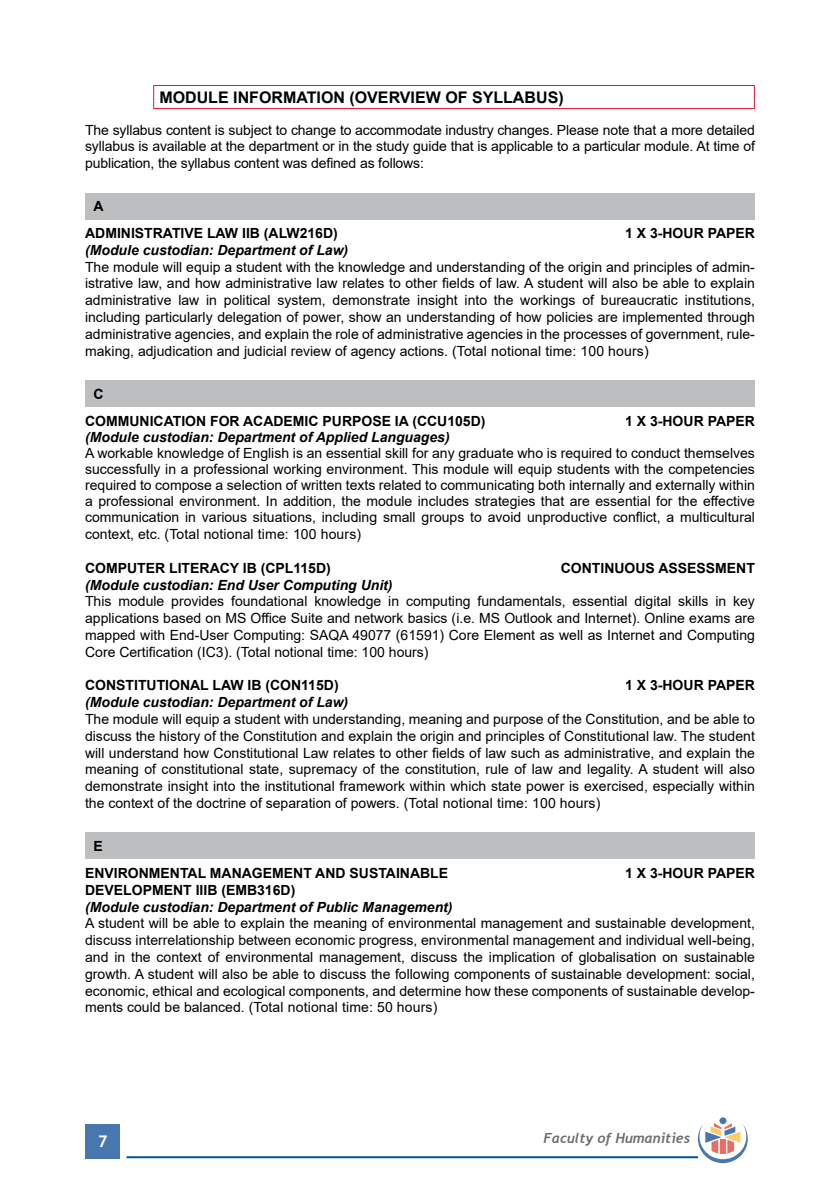
<style>
.page{position:relative;width:840px;height:1191px;background:#fff}
.page>*{position:absolute;margin:0;border:0;box-sizing:border-box;transform-origin:0 0}
.t1{font:700 16px "Arial";color:#000}
.t2{font:700 16px "Trebuchet MS";color:#fff}
.t3{font:14px/16.8px "Arial";color:#000;text-align:justify}
.t4{font:700 14px/26.8px "Arial";color:#000}
.t5{font:italic 700 14px "Arial";color:#000}
.t6{font:italic 700 14px "Trebuchet";color:#6d6e71}
</style>
<div class="page">
<div style="left:86px;top:1124px;width:34px;height:34px;background:#4777ae"></div>
<hr style="left:126px;top:1156px;width:571px;height:2px;background:#005596">
<div style="left:719px;top:1117px;width:7px;height:7px;background:#4777ae;border-radius:50%"></div>
<svg style="left:697px;top:1123px;width:50px;height:40px"></svg>
<hr style="left:153px;top:85px;width:601px;height:1px;background:#e31837">
<svg style="left:153px;top:86px;width:1px;height:22px"></svg>
<svg style="left:753px;top:86px;width:1px;height:22px"></svg>
<hr style="left:153px;top:108px;width:601px;height:1px;background:#e31837">
<div style="left:85px;top:193px;width:669px;height:26px;background:#bcbec0"></div>
<div style="left:85px;top:380px;width:669px;height:27px;background:#bcbec0"></div>
<div style="left:85px;top:833px;width:669px;height:26px;background:#bcbec0"></div>
<p class="t1" style="left:159px;top:86px;width:405px">MODULE INFORMATION (OVERVIEW OF SYLLABUS)</p>
<p class="t3" style="left:85px;top:121px;width:671px">The syllabus content is subject to change to accommodate industry changes. Please note that a more detailed syllabus is available at the department or in the study guide that is applicable to a particular module. At time of publication, the syllabus content was defined as follows:</p>
<p class="t4" style="left:85px;top:193px;width:254px;text-indent:8px">A<br>ADMINISTRATIVE LAW IIB (ALW216D)</p>
<p class="t4" style="left:624px;top:220px;width:131px">1 X 3-HOUR PAPER</p>
<p class="t5" style="left:85px;top:241px;width:264px">(Module custodian: Department of Law)</p>
<p class="t3" style="left:85px;top:258px;width:671px">The module will equip a student with the knowledge and understanding of the origin and principles of admin&shy;istrative law, and how administrative law relates to other fields of law. A student will also be able to explain administrative law in political system, demonstrate insight into the workings of bureaucratic institutions, including particularly delegation of power, show an understanding of how policies are implemented through administrative agencies, and explain the role of administrative agencies in the processes of government, rule&shy;making, adjudication and judicial review of agency actions. (Total notional time: 100 hours)</p>
<p class="t4" style="left:85px;top:380px;width:402px;text-indent:8px">C<br>COMMUNICATION FOR ACADEMIC PURPOSE IA (CCU105D)</p>
<p class="t4" style="left:624px;top:407px;width:131px">1 X 3-HOUR PAPER</p>
<p class="t5" style="left:85px;top:428px;width:366px">(Module custodian: Department of Applied Languages)</p>
<p class="t3" style="left:85px;top:445px;width:671px;line-height:16.2px">A workable knowledge of English is an essential skill for any graduate who is required to conduct themselves successfully in a professional working environment. This module will equip students with the competencies required to compose a selection of written texts related to communicating both internally and externally within a professional environment. In addition, the module includes strategies that are essential for the effective communication in various situations, including small groups to avoid unproductive conflict, a multicultural context, etc. (Total notional time: 100 hours)</p>
<p class="t4" style="left:85px;top:554px;width:247px">COMPUTER LITERACY IB (CPL115D)</p>
<p class="t4" style="left:560px;top:554px;width:195px">CONTINUOUS ASSESSMENT</p>
<p class="t5" style="left:85px;top:575px;width:309px">(Module custodian: End User Computing Unit)</p>
<p class="t3" style="left:85px;top:593px;width:671px">This module provides foundational knowledge in computing fundamentals, essential digital skills in key applications based on MS Office Suite and network basics (i.e. MS Outlook and Internet). Online exams are mapped with End-User Computing: SAQA 49077 (61591) Core Element as well as Internet and Computing Core Certification (IC3). (Total notional time: 100 hours)</p>
<p class="t4" style="left:85px;top:672px;width:255px">CONSTITUTIONAL LAW IB (CON115D)</p>
<p class="t4" style="left:624px;top:672px;width:131px">1 X 3-HOUR PAPER</p>
<p class="t5" style="left:85px;top:693px;width:264px">(Module custodian: Department of Law)</p>
<p class="t3" style="left:85px;top:710px;width:671px">The module will equip a student with understanding, meaning and purpose of the Constitution, and be able to discuss the history of the Constitution and explain the origin and principles of Constitutional law. The student will understand how Constitutional Law relates to other fields of law such as administrative, and explain the meaning of constitutional state, supremacy of the constitution, rule of law and legality. A student will also demonstrate insight into the institutional framework within which state power is exercised, especially within the context of the doctrine of separation of powers. (Total notional time: 100 hours)</p>
<p class="t4" style="left:85px;top:833px;width:364px;text-indent:8px">E<br>ENVIRONMENTAL MANAGEMENT AND SUSTAINABLE</p>
<p class="t4" style="left:624px;top:859px;width:131px">1 X 3-HOUR PAPER</p>
<p class="t4" style="left:85px;top:876px;width:212px">DEVELOPMENT IIIB (EMB316D)</p>
<p class="t5" style="left:85px;top:897px;width:369px">(Module custodian: Department of Public Management)</p>
<p class="t3" style="left:85px;top:915px;width:671px">A student will be able to explain the meaning of environmental management and sustainable development, discuss interrelationship between economic progress, environmental management and individual well-being, and in the context of environmental management, discuss the implication of globalisation on sustainable growth. A student will also be able to discuss the following components of sustainable development: social, economic, ethical and ecological components, and determine how these components of sustainable develop&shy;ments could be balanced. (Total notional time: 50 hours)</p>
<p class="t2" style="left:98px;top:1131px;width:11px">7</p>
<p class="t6" style="left:543px;top:1129px;width:148px">Faculty of Humanities</p>
</div>
